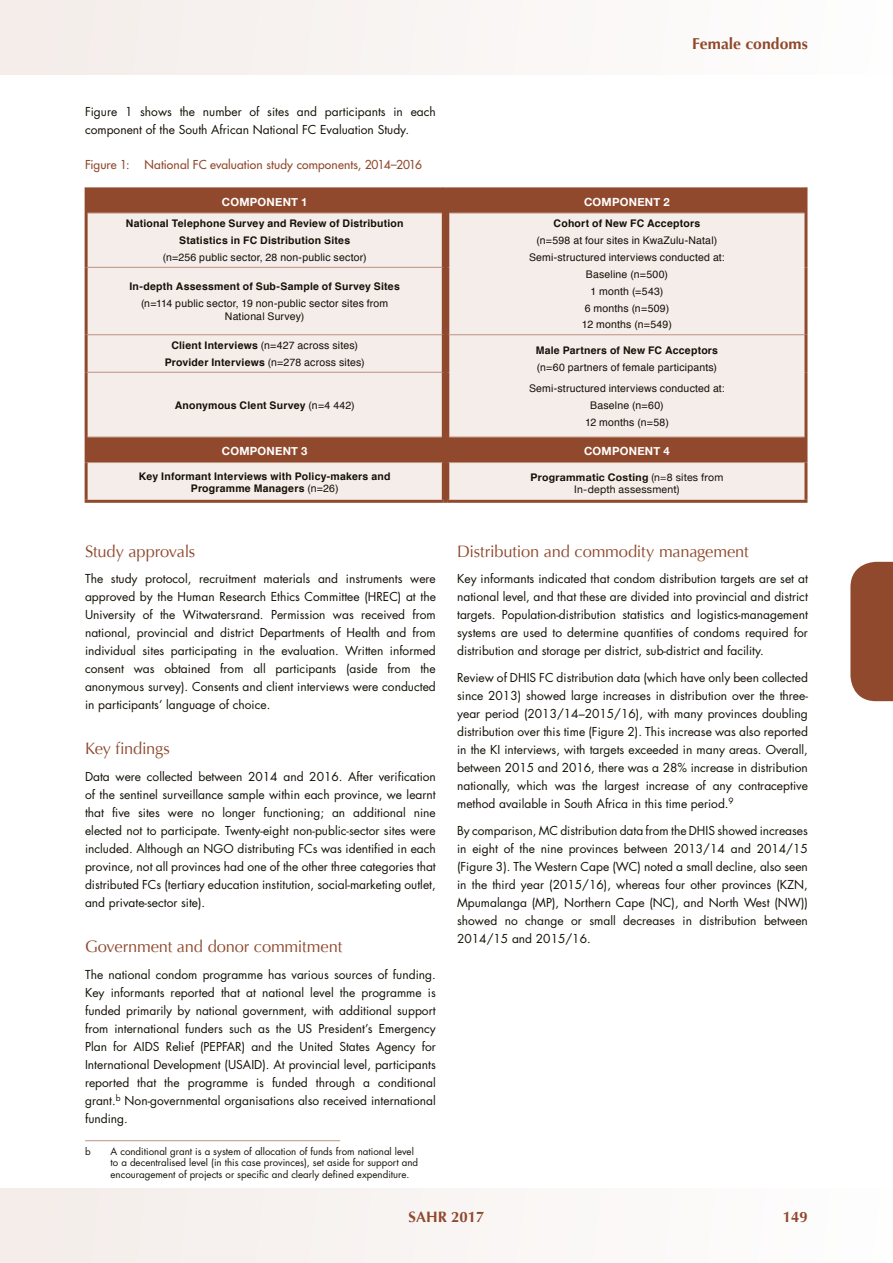
<style>
.page{position:relative;width:893px;height:1263px;background:#fff}
.page>*{position:absolute;margin:0;border:0;box-sizing:border-box;transform-origin:0 0}
.t1{font:16.5px "Optima";letter-spacing:-.01em;color:#90492d}
.t2{font:700 15.75px "Optima";color:#90492d}
.t3{font:700 15px "Optima";color:#90492d}
.t4{font:12px/18px "Futura";color:#141006;text-align:justify}
.t5{font:12px "Futura";letter-spacing:.005em;color:#90492d}
.t6{font:700 11.25px "Helvetica Neue";letter-spacing:.02em;color:#fff}
.t7{font:10.5px/16.8px "Helvetica";letter-spacing:.015em;color:#141006;text-align:center}
.t8{font:700 10.5px/16.8px "Helvetica";letter-spacing:.02em;color:#141006;text-align:center}
.t9{font:10.5px/12.6px "Helvetica Neue";letter-spacing:.02em;color:#141006;text-align:center}
.t10{font:9.75px/11.7px "Futura";color:#141006}
.s1{font-weight:700}
.s2{font-weight:400}
</style>
<div class="page">
<div style="left:0;top:0;width:893px;height:74px;background:#f9f5f4"></div>
<div style="left:850px;top:562px;width:43px;height:139px;background:#90492d"></div>
<div style="left:0;top:1188px;width:893px;height:75px;background:#f9f5f4"></div>
<hr style="left:85px;top:1140px;width:255px;height:1px;background:#bd9281">
<div style="left:88px;top:187px;width:716px;height:26px;background:#90492d"></div>
<svg style="left:88px;top:213px;width:716px;height:287px;background:#eaded8"></svg>
<hr style="left:85px;top:188px;width:3px;height:25px;background:#90492d">
<hr style="left:85px;top:187px;width:360px;height:1px;background:#bd9281">
<hr style="left:442px;top:188px;width:3px;height:25px;background:#90492d">
<hr style="left:446px;top:188px;width:3px;height:25px;background:#90492d">
<hr style="left:446px;top:187px;width:361px;height:1px;background:#bd9281">
<hr style="left:804px;top:188px;width:3px;height:25px;background:#90492d">
<hr style="left:85px;top:213px;width:3px;height:54px;background:#90492d">
<hr style="left:85px;top:267px;width:3px;height:68px;background:#90492d">
<hr style="left:85px;top:335px;width:3px;height:37px;background:#90492d">
<hr style="left:85px;top:372px;width:3px;height:65px;background:#90492d">
<hr style="left:88px;top:213px;width:354px;height:1px;background:#bd9281">
<hr style="left:88px;top:267px;width:354px;height:1px;background:#bd9281">
<hr style="left:88px;top:334px;width:354px;height:1px;background:#bd9281">
<hr style="left:88px;top:372px;width:354px;height:1px;background:#bd9281">
<hr style="left:442px;top:213px;width:3px;height:54px;background:#90492d">
<hr style="left:442px;top:267px;width:3px;height:68px;background:#90492d">
<hr style="left:442px;top:335px;width:3px;height:37px;background:#90492d">
<hr style="left:442px;top:372px;width:3px;height:65px;background:#90492d">
<hr style="left:446px;top:213px;width:3px;height:54px;background:#90492d">
<hr style="left:446px;top:267px;width:3px;height:68px;background:#90492d">
<hr style="left:446px;top:335px;width:3px;height:37px;background:#90492d">
<hr style="left:446px;top:372px;width:3px;height:65px;background:#90492d">
<hr style="left:449px;top:213px;width:355px;height:1px;background:#bd9281">
<hr style="left:804px;top:213px;width:3px;height:54px;background:#90492d">
<hr style="left:804px;top:267px;width:3px;height:68px;background:#90492d">
<hr style="left:804px;top:335px;width:3px;height:37px;background:#90492d">
<hr style="left:804px;top:372px;width:3px;height:65px;background:#90492d">
<hr style="left:449px;top:334px;width:355px;height:1px;background:#bd9281">
<hr style="left:85px;top:437px;width:3px;height:25px;background:#90492d">
<hr style="left:88px;top:437px;width:354px;height:1px;background:#bd9281">
<hr style="left:442px;top:437px;width:3px;height:25px;background:#90492d">
<hr style="left:446px;top:437px;width:3px;height:25px;background:#90492d">
<hr style="left:449px;top:437px;width:355px;height:1px;background:#bd9281">
<hr style="left:804px;top:437px;width:3px;height:25px;background:#90492d">
<hr style="left:85px;top:462px;width:3px;height:38px;background:#90492d">
<hr style="left:88px;top:462px;width:354px;height:1px;background:#bd9281">
<hr style="left:85px;top:500px;width:358px;height:3px;background:#90492d">
<hr style="left:442px;top:462px;width:3px;height:38px;background:#90492d">
<svg style="left:443px;top:500px;width:5px;height:3px"></svg>
<hr style="left:446px;top:462px;width:3px;height:38px;background:#90492d">
<hr style="left:449px;top:462px;width:355px;height:1px;background:#bd9281">
<hr style="left:804px;top:462px;width:3px;height:38px;background:#90492d">
<hr style="left:448px;top:500px;width:359px;height:3px;background:#90492d">
<p class="t4" style="left:85px;top:102px;width:352px">Figure 1 shows the number of sites and participants in each component of the South African National FC Evaluation Study.</p>
<p class="t5" style="left:85px;top:157px;width:46px">Figure 1:</p>
<p class="t5" style="left:145px;top:157px;width:279px">National FC evaluation study components, 2014–2016</p>
<h2 class="t2" style="left:692px;top:34px;width:117px">Female condoms</h2>
<p class="t6" style="left:222px;top:195px;width:87px">COMPONENT 1</p>
<p class="t6" style="left:584px;top:195px;width:87px">COMPONENT 2</p>
<p class="t8" style="left:126px;top:215px;width:279px">National Telephone Survey and Review of Distribution<br>Statistics in FC Distribution Sites</p>
<p class="t7" style="left:163px;top:249px;width:205px">(n=256 public sector, 28 non-public sector)</p>
<p class="t8" style="left:554px;top:215px;width:148px">Cohort of New FC Acceptors</p>
<p class="t7" style="left:529px;top:232px;width:197px">(n=598 at four sites in KwaZulu-Natal)<br>Semi-structured interviews conducted at:<br>Baseline (n=500)<br>1 month (=543)<br>6 months (n=509)<br>12 months (n=549)</p>
<p class="t8" style="left:129px;top:278px;width:272px">In-depth Assessment of Sub-Sample of Survey Sites</p>
<p class="t7" style="left:141px;top:297px;width:249px;line-height:12.6px">(n=114 public sector, 19 non-public sector sites from<br>National Survey)</p>
<p class="t7" style="left:165px;top:337px;width:201px"><span class="s1">Client Interviews</span> (n=427 across sites)<br><span class="s1">Provider Interviews</span> (n=278 across sites)</p>
<p class="t8" style="left:536px;top:342px;width:184px">Male Partners of New FC Acceptors</p>
<p class="t7" style="left:529px;top:357px;width:197px;line-height:21.1px">(n=60 partners of female participants)<br>Semi-structured interviews conducted at:</p>
<p class="t7" style="left:585px;top:397px;width:85px">Baselne (n=60)<br>12 months (n=58)</p>
<p class="t8" style="left:175px;top:397px;width:181px">Anonymous Clent Survey <span class="s2">(n=4 442)</span></p>
<p class="t6" style="left:222px;top:444px;width:87px">COMPONENT 3</p>
<p class="t6" style="left:584px;top:444px;width:87px">COMPONENT 4</p>
<p class="t8" style="left:139px;top:470px;width:253px;line-height:12.6px">Key Informant Interviews with Policy-makers and<br>Programme Managers <span class="s2">(n=26)</span></p>
<p class="t9" style="left:530px;top:471px;width:194px"><span class="s1">Programmatic Costing</span> (n=8 sites from<br>In-depth assessment)</p>
<h1 class="t1" style="left:85px;top:541px;width:112px">Study approvals</h1>
<p class="t4" style="left:85px;top:569px;width:352px">The study protocol, recruitment materials and instruments were approved by the Human Research Ethics Committee (HREC) at the University of the Witwatersrand. Permission was received from national, provincial and district Departments of Health and from individual sites participating in the evaluation. Written informed consent was obtained from all participants (aside from the anonymous survey). Consents and client interviews were conducted in participants’ language of choice.</p>
<h1 class="t1" style="left:85px;top:739px;width:86px">Key findings</h1>
<p class="t4" style="left:85px;top:767px;width:352px">Data were collected between 2014 and 2016. After verification of the sentinel surveillance sample within each province, we learnt that five sites were no longer functioning; an additional nine elected not to participate. Twenty-eight non-public-sector sites were included. Although an NGO distributing FCs was identified in each province, not all provinces had one of the other three categories that distributed FCs (tertiary education institution, social-marketing outlet, and private-sector site).</p>
<h1 class="t1" style="left:85px;top:937px;width:259px">Government and donor commitment</h1>
<p class="t4" style="left:85px;top:965px;width:352px">The national condom programme has various sources of funding.<br>Key informants reported that at national level the programme is funded primarily by national government, with additional support from international funders such as the US President’s Emergency Plan for AIDS Relief (PEPFAR) and the United States Agency for International Development (USAID). At provincial level, participants reported that the programme is funded through a conditional grant.<sup>b</sup> Non-governmental organisations also received international funding.</p>
<p class="t10" style="left:85px;top:1145px;width:7px">b</p>
<p class="t10" style="left:111px;top:1145px;width:309px">A conditional grant is a system of allocation of funds from national level to a decentralised level (in this case provinces), set aside for support and encouragement of projects or specific and clearly defined expenditure.</p>
<h1 class="t1" style="left:457px;top:541px;width:293px">Distribution and commodity management</h1>
<p class="t4" style="left:457px;top:569px;width:352px">Key informants indicated that condom distribution targets are set at national level, and that these are divided into provincial and district targets. Population-distribution statistics and logistics-management systems are used to determine quantities of condoms required for distribution and storage per district, sub-district and facility.</p>
<p class="t4" style="left:457px;top:668px;width:352px">Review of DHIS FC distribution data (which have only been collected since 2013) showed large increases in distribution over the three&shy;year period (2013/14–2015/16), with many provinces doubling distribution over this time (Figure 2). This increase was also reported in the KI interviews, with targets exceeded in many areas. Overall, between 2015 and 2016, there was a 28% increase in distribution nationally, which was the largest increase of any contraceptive method available in South Africa in this time period.<sup>9</sup></p>
<p class="t4" style="left:457px;top:821px;width:352px">By comparison, MC distribution data from the DHIS showed increases in eight of the nine provinces between 2013/14 and 2014/15 (Figure 3). The Western Cape (WC) noted a small decline, also seen in the third year (2015/16), whereas four other provinces (KZN, Mpumalanga (MP), Northern Cape (NC), and North West (NW)) showed no change or small decreases in distribution between 2014/15 and 2015/16.</p>
<p class="t3" style="left:409px;top:1208px;width:77px">SAHR 2017</p>
<p class="t3" style="left:783px;top:1208px;width:27px">149</p>
</div>
